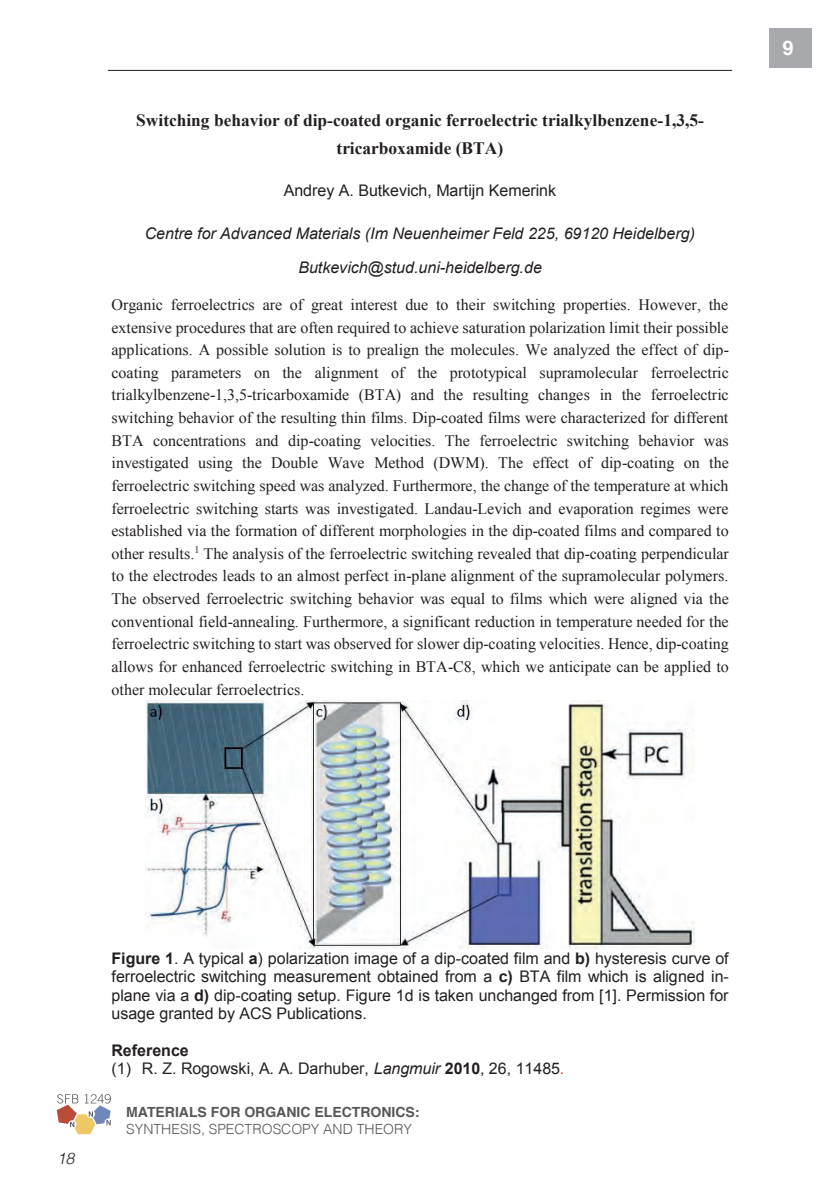
<style>
.page{position:relative;width:840px;height:1191px;background:#fff}
.page>*{position:absolute;margin:0;border:0;box-sizing:border-box;transform-origin:0 0}
.t1{font:700 20px "Helvetica";color:#fff}
.t2{font:700 17.4px/28.2px "Times New Roman";color:#231f20;text-align:center}
.t3{font:16px/22.6px "Times New Roman";color:#231f20;text-align:justify}
.t4{font:16px/18.4px "Arial";color:#231f20;text-align:justify}
.t5{font:italic 16px/34px "Arial";color:#231f20;text-align:center}
.t6{font:italic 300 16px "Helvetica";color:#231f20}
.t7{font:700 14px "Helvetica";color:#57585a}
.t8{font:300 14px "Helvetica";color:#57585a}
.s1{font-weight:700}
.s2{font-style:italic}
.s3{color:#ee2d2d}
</style>
<div class="page">
<svg style="left:57px;top:1094px;width:54px;height:40px"></svg>
<hr style="left:108px;top:70px;width:623px;height:1px;background:#231f20">
<img style="left:145px;top:700px;width:549px;height:248px">
<div style="left:768px;top:28px;width:43px;height:39px;background:#a8a9ad"></div>
<p class="t2" style="left:136px;top:106px;width:569px">Switching behavior of dip-coated organic ferroelectric trialkylbenzene-1,3,5- tricarboxamide (BTA)</p>
<p class="t4" style="left:283px;top:182px;width:273px">Andrey A. Butkevich, Martijn Kemerink</p>
<p class="t5" style="left:145px;top:217px;width:551px">Centre for Advanced Materials (Im Neuenheimer Feld 225, 69120 Heidelberg)<br>Butkevich@stud.uni-heidelberg.de</p>
<p class="t3" style="left:111px;top:293px;width:618px">Organic ferroelectrics are of great interest due to their switching properties. However, the extensive procedures that are often required to achieve saturation polarization limit their possible applications. A possible solution is to prealign the molecules. We analyzed the effect of dip&shy;coating parameters on the alignment of the prototypical supramolecular ferroelectric trialkylbenzene-1,3,5-tricarboxamide (BTA) and the resulting changes in the ferroelectric switching behavior of the resulting thin films. Dip-coated films were characterized for different BTA concentrations and dip-coating velocities. The ferroelectric switching behavior was investigated using the Double Wave Method (DWM). The effect of dip-coating on the ferroelectric switching speed was analyzed. Furthermore, the change of the temperature at which ferroelectric switching starts was investigated. Landau-Levich and evaporation regimes were established via the formation of different morphologies in the dip-coated films and compared to other results.<sup>1</sup> The analysis of the ferroelectric switching revealed that dip-coating perpendicular to the electrodes leads to an almost perfect in-plane alignment of the supramolecular polymers.<br>The observed ferroelectric switching behavior was equal to films which were aligned via the conventional field-annealing. Furthermore, a significant reduction in temperature needed for the ferroelectric switching to start was observed for slower dip-coating velocities. Hence, dip-coating allows for enhanced ferroelectric switching in BTA-C8, which we anticipate can be applied to other molecular ferroelectrics.</p>
<p class="t1" style="left:782px;top:32px;width:13px">9</p>
<p class="t6" style="left:57px;top:1144px;width:19px">18</p>
<p class="t4" style="left:111px;top:949px;width:618px"><span class="s1">Figure 1</span>. A typical <span class="s1">a</span>) polarization image of a dip-coated film and <span class="s1">b)</span> hysteresis curve of ferroelectric switching measurement obtained from a <span class="s1">c)</span> BTA film which is aligned in&shy;plane via a <span class="s1">d)</span> dip-coating setup. Figure 1d is taken unchanged from [1]. Permission for usage granted by ACS Publications.</p>
<p class="t4" style="left:111px;top:1041px;width:454px"><span class="s1">Reference<br></span>(1) R. Z. Rogowski, A. A. Darhuber, <span class="s2">Langmuir</span> <span class="s1">2010</span>, 26, 11485<span class="s3">.</span></p>
<p class="t7" style="left:126px;top:1101px;width:294px">MATERIALS FOR ORGANIC ELECTRONICS:</p>
<p class="t8" style="left:126px;top:1117px;width:287px">SYNTHESIS, SPECTROSCOPY AND THEORY</p>
</div>
